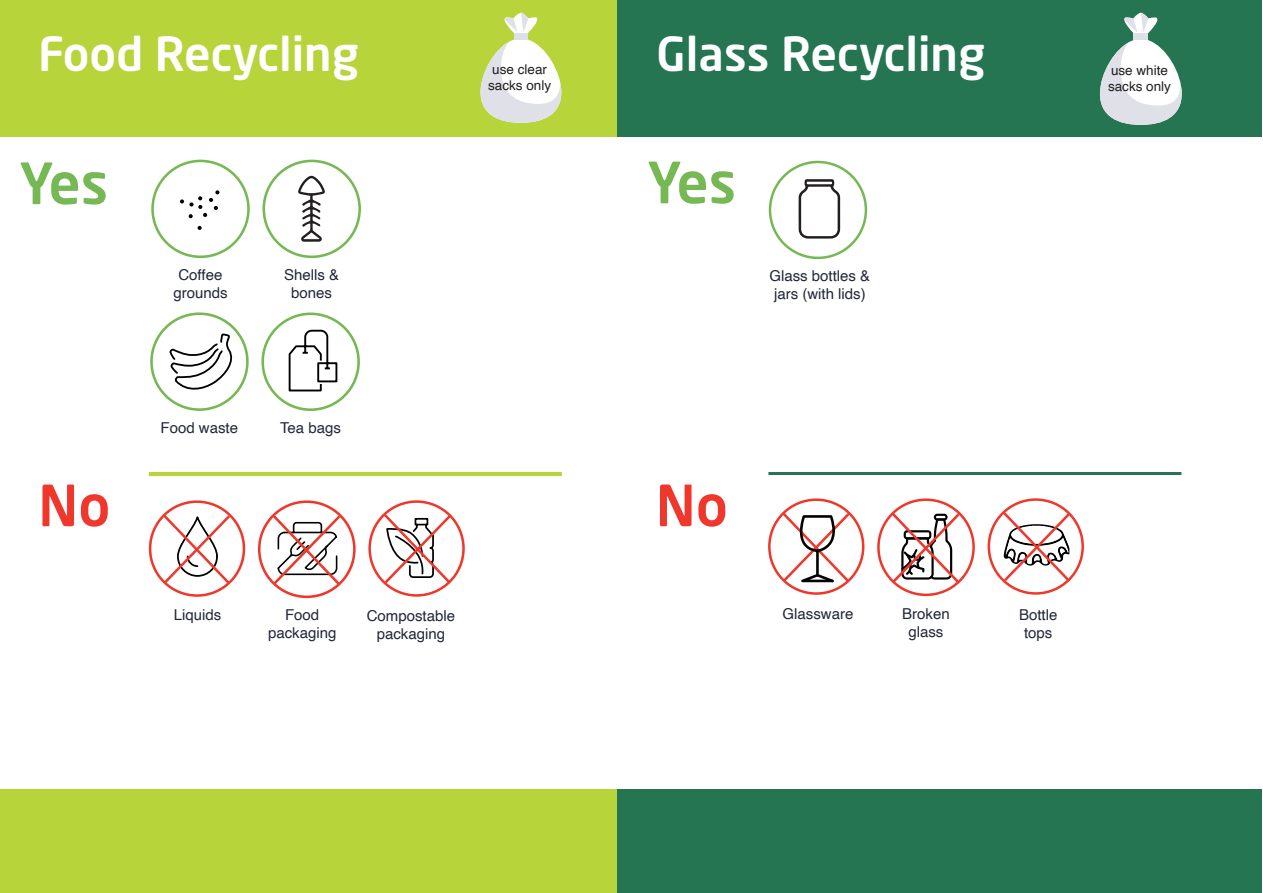
<style>
.page{position:relative;width:1263px;height:893px;background:#fff}
.page>*{position:absolute;margin:0;border:0;box-sizing:border-box;transform-origin:0 0}
.t1{font:500 56.1px "Neo Sans W1 G";letter-spacing:-.05em;color:#75b854}
.t2{font:500 56.1px "Neo Sans W1 G";color:#ef372b}
.t3{font:500 46.5px "Neo Sans W1 G";color:#fff}
.SAVILLS_text_RECYCLING{font:15px/18px "Helvetica";color:#222638;text-align:center}
.SAVILLS_text_smaller{font:13.5px/16.5px "Helvetica";color:#231f20;text-align:center}
</style>
<div class="page">
<div style="left:0;top:0;width:631px;height:136px;background:#b7d43a"></div>
<svg style="left:480px;top:13px;width:81px;height:110px"></svg>
<hr style="left:149px;top:472px;width:413px;height:4px;background:#b7d43a">
<svg style="left:160px;top:511px;width:73px;height:76px"></svg>
<div style="left:149px;top:500px;width:96px;height:97px;border:3px solid #ef372b;border-radius:50%"></div>
<div style="left:368px;top:500px;width:97px;height:97px;border:3px solid #ef372b;border-radius:50%"></div>
<svg style="left:381px;top:509px;width:73px;height:77px"></svg>
<div style="left:258px;top:500px;width:98px;height:98px;border:3px solid #ef372b;border-radius:50%"></div>
<svg style="left:269px;top:512px;width:74px;height:76px"></svg>
<div style="left:151px;top:160px;width:99px;height:98px;border:3px solid #75b854;border-radius:50%"></div>
<svg style="left:197px;top:226px;width:5px;height:4px"></svg>
<svg style="left:180px;top:190px;width:39px;height:28px"></svg>
<svg style="left:298px;top:175px;width:27px;height:67px"></svg>
<div style="left:262px;top:160px;width:99px;height:98px;border:3px solid #75b854;border-radius:50%"></div>
<svg style="left:169px;top:333px;width:67px;height:60px"></svg>
<div style="left:150px;top:312px;width:99px;height:99px;border:3px solid #75b854;border-radius:50%"></div>
<svg style="left:288px;top:329px;width:50px;height:63px"></svg>
<div style="left:261px;top:313px;width:99px;height:98px;border:3px solid #75b854;border-radius:50%"></div>
<div style="left:0;top:789px;width:631px;height:104px;background:#b7d43a"></div>
<div style="left:617px;top:0;width:645px;height:136px;background:#257452"></div>
<hr style="left:768px;top:472px;width:413px;height:3px;background:#257452">
<div style="left:769px;top:161px;width:98px;height:98px;border:2px solid #75b854;border-radius:50%"></div>
<div style="left:987px;top:498px;width:97px;height:97px;border:2px solid #ef372b;border-radius:50%"></div>
<svg style="left:1000px;top:509px;width:73px;height:75px"></svg>
<div style="left:877px;top:498px;width:98px;height:98px;border:2px solid #ef372b;border-radius:50%"></div>
<svg style="left:888px;top:510px;width:74px;height:76px"></svg>
<div style="left:768px;top:498px;width:96px;height:97px;border:2px solid #ef372b;border-radius:50%"></div>
<svg style="left:779px;top:509px;width:73px;height:76px"></svg>
<svg style="left:798px;top:179px;width:42px;height:60px"></svg>
<div style="left:617px;top:789px;width:645px;height:104px;background:#257452"></div>
<svg style="left:1100px;top:13px;width:82px;height:112px"></svg>
<p class="t3" style="left:38px;top:25px;width:322px">Food Recycling</p>
<p class="SAVILLS_text_smaller" style="left:488px;top:61px;width:65px">use clear sacks only</p>
<p class="t3" style="left:656px;top:25px;width:330px">Glass Recycling</p>
<p class="t1" style="left:19px;top:148px;width:90px">Yes</p>
<p class="t1" style="left:647px;top:147px;width:90px">Yes</p>
<p class="SAVILLS_text_RECYCLING" style="left:173px;top:267px;width:56px">Coffee grounds</p>
<p class="SAVILLS_text_RECYCLING" style="left:284px;top:267px;width:57px">Shells &amp; bones</p>
<p class="SAVILLS_text_RECYCLING" style="left:769px;top:268px;width:102px">Glass bottles &amp; jars (with lids)</p>
<p class="t2" style="left:38px;top:470px;width:74px">No</p>
<p class="SAVILLS_text_RECYCLING" style="left:161px;top:419px;width:79px">Food waste</p>
<p class="SAVILLS_text_RECYCLING" style="left:280px;top:419px;width:62px">Tea bags</p>
<p class="SAVILLS_text_RECYCLING" style="left:174px;top:606px;width:49px">Liquids</p>
<p class="SAVILLS_text_RECYCLING" style="left:367px;top:607px;width:90px">Compostable</p>
<p class="SAVILLS_text_RECYCLING" style="left:377px;top:625px;width:70px">packaging</p>
<p class="SAVILLS_text_RECYCLING" style="left:268px;top:606px;width:70px">Food packaging</p>
<p class="t2" style="left:656px;top:470px;width:74px">No</p>
<p class="SAVILLS_text_RECYCLING" style="left:782px;top:605px;width:72px">Glassware</p>
<p class="SAVILLS_text_RECYCLING" style="left:902px;top:605px;width:49px">Broken</p>
<p class="SAVILLS_text_RECYCLING" style="left:908px;top:623px;width:37px">glass</p>
<p class="SAVILLS_text_RECYCLING" style="left:1019px;top:606px;width:40px">Bottle</p>
<p class="SAVILLS_text_RECYCLING" style="left:1024px;top:624px;width:30px">tops</p>
<p class="SAVILLS_text_smaller" style="left:1108px;top:62px;width:65px;text-align:left">use white sacks only</p>
</div>
